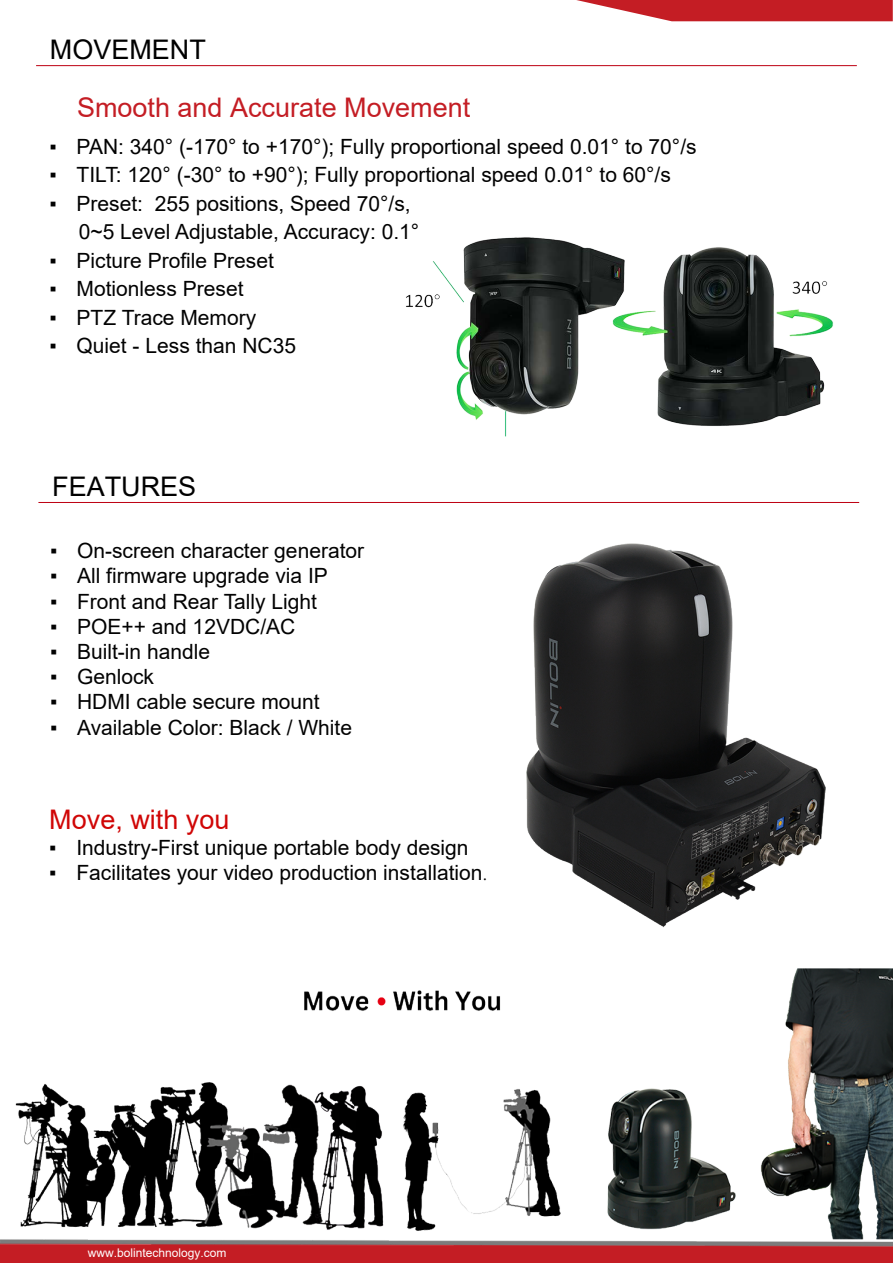
<style>
.page{position:relative;width:893px;height:1263px;background:#fff}
.page>*{position:absolute;margin:0;border:0;box-sizing:border-box;transform-origin:0 0}
.t1{font:27px "Arial";color:#c41d24}
.t2{font:27px "Arial";color:#000}
.t3{font:27px "Arial";color:#d00606}
.t4{font:21px/28.5px "Arial";color:#020202}
.t5{font:12px "Arial";color:#fff}
.s1{font-family:"Adobe Song Std";font-weight:300}
</style>
<div class="page">
<hr style="left:36px;top:65px;width:821px;height:1px;background:#bd0012">
<svg style="left:576px;top:0;width:317px;height:21px;background:#cc3e44"></svg>
<hr style="left:38px;top:502px;width:821px;height:1px;background:#bd0012">
<div style="left:0;top:1243px;width:893px;height:20px;background:#c41d24"></div>
<img style="left:406px;top:237px;width:427px;height:200px">
<img style="left:0;top:973px;width:893px;height:274px">
<img style="left:526px;top:502px;width:367px;height:471px">
<p class="t2" style="left:50px;top:31px;width:158px">MOVEMENT</p>
<p class="t1" style="left:77px;top:88px;width:395px">Smooth and Accurate Movement</p>
<p class="t4" style="left:50px;top:132px;width:649px">▪ PAN: 340° (-170° to +170°); Fully proportional speed 0.01° to 70°/s</p>
<p class="t4" style="left:50px;top:160px;width:623px">▪ TILT: 120° (-30° to +90°); Fully proportional speed 0.01° to 60°/s</p>
<p class="t4" style="left:79px;top:189px;width:342px;text-indent:-29px">▪ Preset: 255 positions, Speed 70°/s,<br>0~5 Level Adjustable, Accuracy: 0.1°</p>
<p class="t4" style="left:50px;top:246px;width:226px">▪ Picture Profile Preset</p>
<p class="t4" style="left:50px;top:274px;width:195px">▪ Motionless Preset</p>
<p class="t4" style="left:50px;top:303px;width:208px">▪ PTZ Trace Memory</p>
<p class="t4" style="left:50px;top:331px;width:248px">▪ Quiet - Less than NC35</p>
<p class="t2" style="left:52px;top:468px;width:146px">FEATURES</p>
<p class="t4" style="left:50px;top:536px;width:316px">▪ On-screen character generator</p>
<p class="t4" style="left:50px;top:562px;width:279px">▪ All firmware upgrade via IP</p>
<p class="t4" style="left:50px;top:587px;width:269px">▪ Front and Rear Tally Light</p>
<p class="t4" style="left:50px;top:612px;width:247px">▪ POE++ and 12VDC/AC</p>
<p class="t4" style="left:50px;top:637px;width:162px">▪ Built-in handle</p>
<p class="t4" style="left:50px;top:662px;width:106px">▪ Genlock</p>
<p class="t4" style="left:50px;top:688px;width:271px">▪ HDMI cable secure mount</p>
<p class="t4" style="left:50px;top:713px;width:304px">▪ Available Color: Black / White</p>
<p class="t3" style="left:49px;top:801px;width:182px">Move, with you</p>
<p class="t4" style="left:49px;top:833px;width:421px">▪ Industry-First unique portable body design</p>
<p class="t4" style="left:49px;top:858px;width:440px">▪ Facilitates your video production installation<span class="s1">.</span></p>
<p class="t5" style="left:88px;top:1244px;width:140px">www.bolintechnology.com</p>
</div>
